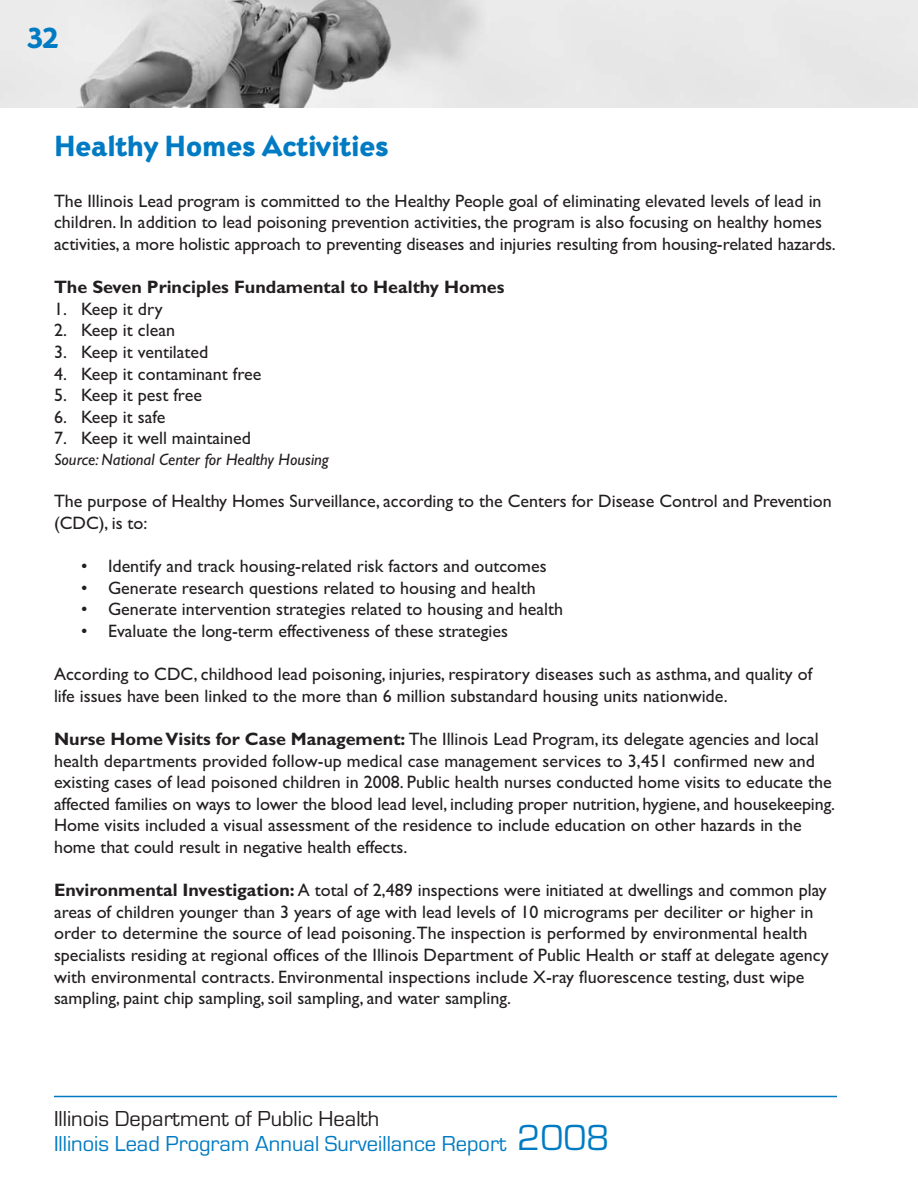
<style>
.page{position:relative;width:918px;height:1188px;background:#fff}
.page>*{position:absolute;margin:0;border:0;box-sizing:border-box;transform-origin:0 0}
.t1{font:800 31.5px "Adderville ITC";color:#007bc3}
.t2{font:22.5px/24px "Eurostile";color:#007bc3}
.t3{font:18px/21.6px "Gill Sans";color:#231f20}
.t4{font:18px "Gill Sans MT Bold OTF";color:#231f20}
.t5{font:italic 16.5px "Gill Sans";color:#231f20}
.s1{font-family:"Gill Sans MT Bold OTF"}
.s2{color:#231f20}
.s3{font-size:37.5px}
</style>
<div class="page">
<img style="left:0;top:0;width:918px;height:108px">
<hr style="left:54px;top:1096px;width:783px;height:1px;background:#007bc3">
<h1 class="t1" style="left:27px;top:27px;width:33px">32</h1>
<h1 class="t1" style="left:54px;top:135px;width:336px">Healthy Homes Activities</h1>
<p class="t3" style="left:54px;top:190px;width:783px">The Illinois Lead program is committed to the Healthy People goal of eliminating elevated levels of lead in children. In addition to lead poisoning prevention activities, the program is also focusing on healthy homes activities, a more holistic approach to preventing diseases and injuries resulting from housing-related hazards.</p>
<p class="t4" style="left:54px;top:276px;width:452px">The Seven Principles Fundamental to Healthy Homes</p>
<p class="t3" style="left:54px;top:298px;width:110px">1. Keep it dry</p>
<p class="t3" style="left:54px;top:319px;width:123px">2. Keep it clean</p>
<p class="t3" style="left:54px;top:341px;width:156px">3. Keep it ventilated</p>
<p class="t3" style="left:54px;top:363px;width:209px">4. Keep it contaminant free</p>
<p class="t3" style="left:54px;top:384px;width:149px">5. Keep it pest free</p>
<p class="t3" style="left:54px;top:406px;width:113px">6. Keep it safe</p>
<p class="t3" style="left:54px;top:427px;width:198px">7. Keep it well maintained</p>
<p class="t5" style="left:54px;top:450px;width:276px">Source: National Center for Healthy Housing</p>
<p class="t3" style="left:54px;top:490px;width:779px">The purpose of Healthy Homes Surveillance, according to the Centers for Disease Control and Prevention (CDC), is to:</p>
<p class="t3" style="left:81px;top:555px;width:467px">• Identify and track housing-related risk factors and outcomes</p>
<p class="t3" style="left:81px;top:577px;width:456px">• Generate research questions related to housing and health</p>
<p class="t3" style="left:81px;top:598px;width:484px">• Generate intervention strategies related to housing and health</p>
<p class="t3" style="left:81px;top:620px;width:429px">• Evaluate the long-term effectiveness of these strategies</p>
<p class="t3" style="left:54px;top:663px;width:760px">According to CDC, childhood lead poisoning, injuries, respiratory diseases such as asthma, and quality of life issues have been linked to the more than 6 million substandard housing units nationwide.</p>
<p class="t3" style="left:54px;top:728px;width:783px"><span class="s1">Nurse HomeVisits for Case Management:</span> The Illinois Lead Program, its delegate agencies and local health departments provided follow-up medical case management services to 3,451 confirmed new and existing cases of lead poisoned children in 2008. Public health nurses conducted home visits to educate the affected families on ways to lower the blood lead level, including proper nutrition, hygiene, and housekeeping.<br>Home visits included a visual assessment of the residence to include education on other hazards in the home that could result in negative health effects.</p>
<p class="t3" style="left:54px;top:879px;width:776px"><span class="s1">Environmental Investigation:</span> A total of 2,489 inspections were initiated at dwellings and common play areas of children younger than 3 years of age with lead levels of 10 micrograms per deciliter or higher in order to determine the source of lead poisoning.The inspection is performed by environmental health specialists residing at regional offices of the Illinois Department of Public Health or staff at delegate agency with environmental contracts. Environmental inspections include X-ray fluorescence testing, dust wipe sampling, paint chip sampling, soil sampling, and water sampling.</p>
<p class="t2" style="left:54px;top:1107px;width:557px"><span class="s2">Illinois Department of Public Health<br></span>Illinois Lead Program Annual Surveillance Report <span class="s3">2008</span></p>
</div>
